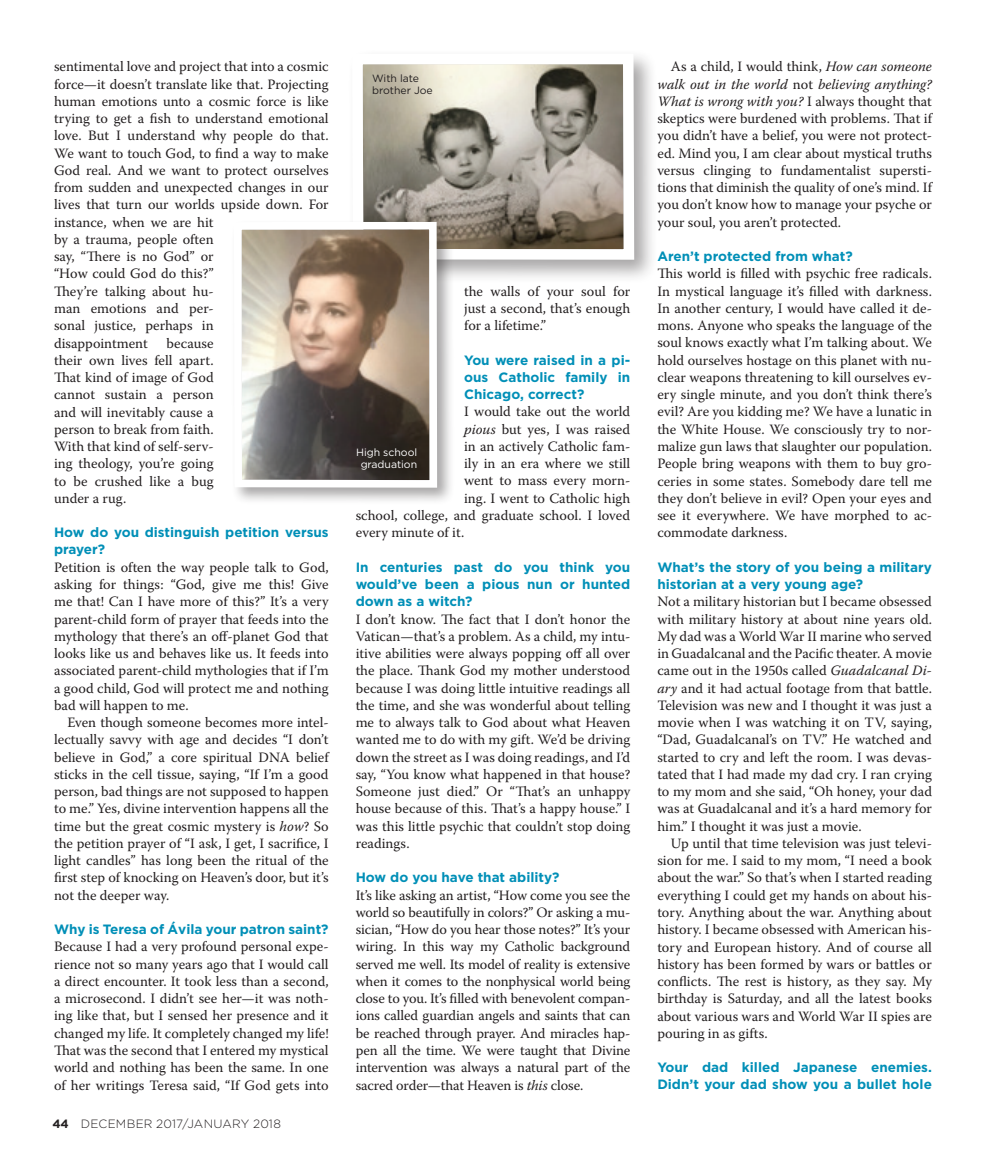
<style>
.page{position:relative;width:986px;height:1175px;background:#fff}
.page>*{position:absolute;margin:0;border:0;box-sizing:border-box;transform-origin:0 0}
.t1{font:14.25px/17.2px "Warnock Pro";color:#231f20;text-align:justify}
.t2{font:700 13.5px/17.2px "Gotham";color:#008fb7}
.t3{font:300 12px "Gotham";letter-spacing:.015em;color:#231f20}
.t4{font:10.5px/12px "Gotham";letter-spacing:-.005em;color:#fff;text-align:center}
.t5{font:10.5px/12px "Gotham";letter-spacing:-.005em;color:#231f20}
.s1{font-style:italic}
.s2{font-weight:700}
</style>
<div class="page">
<div style="left:347px;top:49px;width:311px;height:235px;background:#231f20;opacity:.4"></div>
<svg style="left:347px;top:49px;width:292px;height:235px"></svg>
<div style="left:230px;top:218px;width:224px;height:287px;background:#231f20;opacity:.4"></div>
<svg style="left:230px;top:218px;width:211px;height:287px"></svg>
<p class="t1" style="left:54px;top:58px;width:276px;text-align:left">sentimental love and project that into a cosmic force—it doesn’t translate like that. Projecting human emotions unto a cosmic force is like trying to get a fish to understand emotional love. But I understand why people do that.<br>We want to touch God, to find a way to make God real. And we want to protect ourselves from sudden and unexpected changes in our lives that turn our worlds upside down. For instance, when we are hit<br>by a trauma, people often<br>say, “There is no God” or<br>“How could God do this?”<br>They’re talking about hu-<br>man emotions and per-<br>sonal justice, perhaps in<br>disappointment</p>
<p class="t1" style="left:54px;top:334px;width:161px;text-indent:112px">because their own lives fell apart.<br>That kind of image of God cannot sustain a person and will inevitably cause a person to break from faith.<br>With that kind of self-serv&shy;ing theology, you’re going to be crushed like a bug under a rug.</p>
<p class="t2" style="left:54px;top:523px;width:276px">How do you distinguish petition versus prayer?</p>
<p class="t1" style="left:54px;top:558px;width:276px">Petition is often the way people talk to God, asking for things: “God, give me this! Give me that! Can I have more of this?” It’s a very parent-child form of prayer that feeds into the mythology that there’s an off-planet God that looks like us and behaves like us. It feeds into associated parent-child mythologies that if I’m a good child, God will protect me and nothing bad will happen to me.</p>
<p class="t1" style="left:54px;top:713px;width:276px;text-indent:13px">Even though someone becomes more intel&shy;lectually savvy with age and decides “I don’t believe in God,” a core spiritual DNA belief sticks in the cell tissue, saying, “If I’m a good person, bad things are not supposed to happen to me.” Yes, divine intervention happens all the time but the great cosmic mystery is <span class="s1">how</span>? So the petition prayer of “I ask, I get, I sacrifice, I light candles” has long been the ritual of the first step of knocking on Heaven’s door, but it’s not the deeper way.</p>
<p class="t2" style="left:54px;top:920px;width:276px">Why is Teresa of Ávila your patron saint?</p>
<p class="t1" style="left:54px;top:937px;width:276px">Because I had a very profound personal expe&shy;rience not so many years ago that I would call a direct encounter. It took less than a second, a microsecond. I didn’t see her—it was noth&shy;ing like that, but I sensed her presence and it changed my life. It completely changed my life!<br>That was the second that I entered my mystical world and nothing has been the same. In one of her writings Teresa said, “If God gets into</p>
<p class="t3" style="left:52px;top:1116px;width:230px"><span class="s2">44</span> DECEMBER 2017/JANUARY 2018</p>
<p class="t5" style="left:372px;top:72px;width:62px">With late brother Joe</p>
<p class="t1" style="left:464px;top:282px;width:168px">the walls of your soul for just a second, that’s enough for a lifetime.”</p>
<p class="t2" style="left:464px;top:351px;width:168px;text-align:justify">You were raised in a pi&shy;ous Catholic family in Chicago, correct?</p>
<p class="t1" style="left:464px;top:403px;width:168px">I would take out the world</p>
<p class="t1" style="left:464px;top:420px;width:168px"><span class="s1">pious</span> but yes, I was raised</p>
<p class="t1" style="left:464px;top:437px;width:168px">in an actively Catholic fam-</p>
<p class="t1" style="left:464px;top:454px;width:168px">ily in an era where we still</p>
<p class="t1" style="left:464px;top:472px;width:168px">went to mass every morn-</p>
<p class="t1" style="left:464px;top:489px;width:168px">ing. I went to Catholic high</p>
<p class="t1" style="left:356px;top:506px;width:276px">school, college, and graduate school. I loved</p>
<p class="t1" style="left:356px;top:524px;width:110px">every minute of it.</p>
<p class="t2" style="left:356px;top:558px;width:276px;text-align:justify">In centuries past do you think you would’ve been a pious nun or hunted down as a witch?</p>
<p class="t1" style="left:356px;top:610px;width:276px">I don’t know. The fact that I don’t honor the Vatican—that’s a problem. As a child, my intu&shy;itive abilities were always popping off all over the place. Thank God my mother understood because I was doing little intuitive readings all the time, and she was wonderful about telling me to always talk to God about what Heaven wanted me to do with my gift. We’d be driving down the street as I was doing readings, and I’d say, “You know what happened in that house?<br>Someone just died.” Or “That’s an unhappy house because of this. That’s a happy house.” I was this little psychic that couldn’t stop doing readings.</p>
<p class="t2" style="left:356px;top:868px;width:205px">How do you have that ability?</p>
<p class="t1" style="left:356px;top:886px;width:276px">It’s like asking an artist, “How come you see the world so beautifully in colors?” Or asking a mu&shy;sician, “How do you hear those notes?” It’s your wiring. In this way my Catholic background served me well. Its model of reality is extensive when it comes to the nonphysical world being close to you. It’s filled with benevolent compan&shy;ions called guardian angels and saints that can be reached through prayer. And miracles hap&shy;pen all the time. We were taught that Divine intervention was always a natural part of the sacred order—that Heaven is <span class="s1">this</span> close.</p>
<p class="t4" style="left:356px;top:446px;width:63px">High school graduation</p>
<p class="t1" style="left:657px;top:58px;width:276px;text-indent:13px">As a child, I would think, <span class="s1">How can someone walk out in the world</span> not <span class="s1">believing anything?<br>What is wrong with you?</span> I always thought that skeptics were burdened with problems. That if you didn’t have a belief, you were not protect&shy;ed. Mind you, I am clear about mystical truths versus clinging to fundamentalist supersti&shy;tions that diminish the quality of one’s mind. If you don’t know how to manage your psyche or your soul, you aren’t protected.</p>
<p class="t2" style="left:657px;top:247px;width:197px">Aren’t protected from what?</p>
<p class="t1" style="left:657px;top:265px;width:276px">This world is filled with psychic free radicals.<br>In mystical language it’s filled with darkness.<br>In another century, I would have called it de&shy;mons. Anyone who speaks the language of the soul knows exactly what I’m talking about. We hold ourselves hostage on this planet with nu&shy;clear weapons threatening to kill ourselves ev&shy;ery single minute, and you don’t think there’s evil? Are you kidding me? We have a lunatic in the White House. We consciously try to nor&shy;malize gun laws that slaughter our population.<br>People bring weapons with them to buy gro&shy;ceries in some states. Somebody dare tell me they don’t believe in evil? Open your eyes and see it everywhere. We have morphed to ac&shy;commodate darkness.</p>
<p class="t2" style="left:657px;top:558px;width:276px">What’s the story of you being a military historian at a very young age?</p>
<p class="t1" style="left:657px;top:592px;width:276px">Not a military historian but I became obsessed with military history at about nine years old.<br>My dad was a World War II marine who served in Guadalcanal and the Pacific theater. A movie came out in the 1950s called <span class="s1">Guadalcanal Di&shy;ary</span> and it had actual footage from that battle.<br>Television was new and I thought it was just a movie when I was watching it on TV, saying, “Dad, Guadalcanal’s on TV.” He watched and started to cry and left the room. I was devas&shy;tated that I had made my dad cry. I ran crying to my mom and she said, “Oh honey, your dad was at Guadalcanal and it’s a hard memory for him.” I thought it was just a movie.</p>
<p class="t1" style="left:657px;top:834px;width:276px;text-indent:13px">Up until that time television was just televi&shy;sion for me. I said to my mom, “I need a book about the war.” So that’s when I started reading everything I could get my hands on about his&shy;tory. Anything about the war. Anything about history. I became obsessed with American his&shy;tory and European history. And of course all history has been formed by wars or battles or conflicts. The rest is history, as they say. My birthday is Saturday, and all the latest books about various wars and World War II spies are pouring in as gifts.</p>
<p class="t2" style="left:657px;top:1058px;width:276px">Your dad killed Japanese enemies.<br>Didn’t your dad show you a bullet hole</p>
</div>
